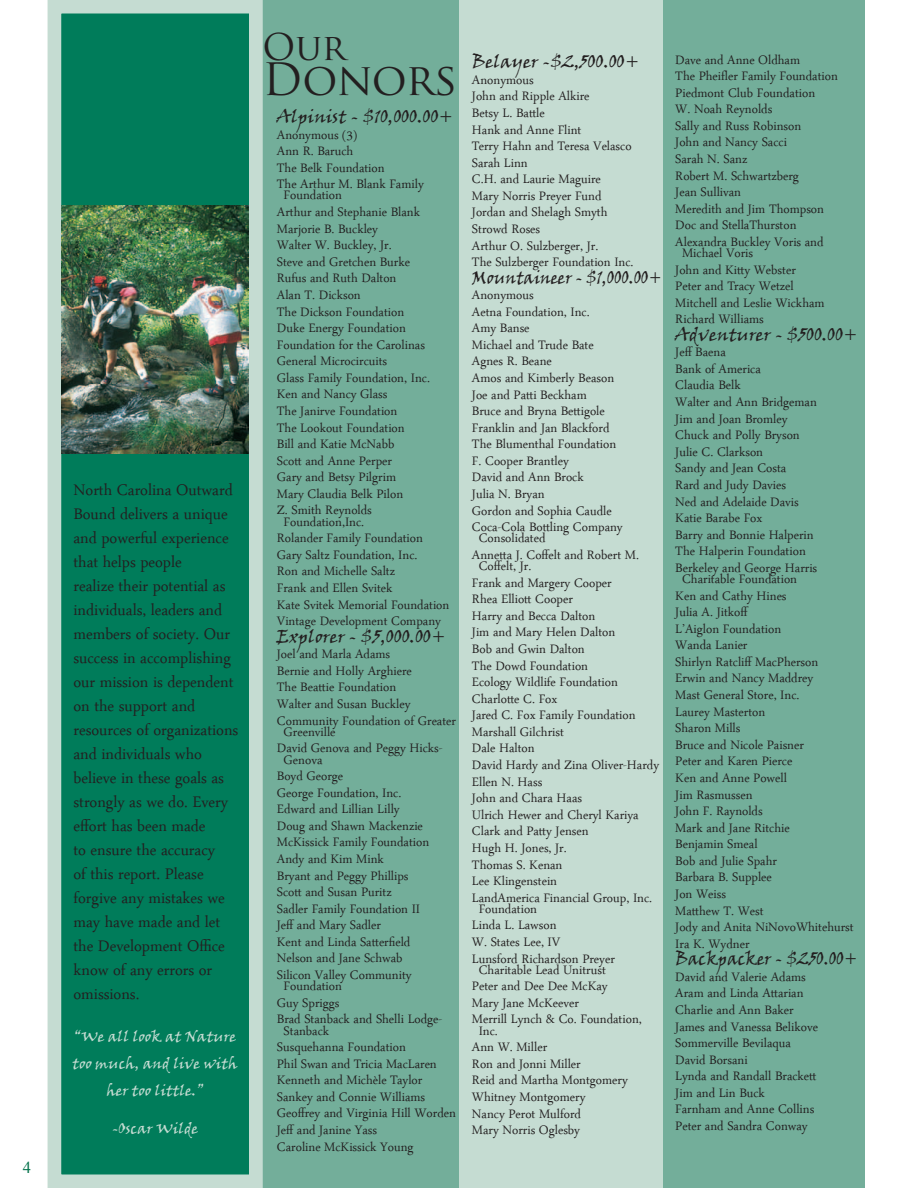
<style>
.page{position:relative;width:918px;height:1188px;background:#fff}
.page>*{position:absolute;margin:0;border:0;box-sizing:border-box;transform-origin:0 0}
.t1{font:43.5px "Trajan Pro";letter-spacing:-.015em;color:#231f20}
.t2{font:36px "Trajan Pro";color:#231f20}
.t3{font:22.5px/24px "Arabic Typesetting";color:#231f20}
.t4{font:18px/16.6px "Arabic Typesetting";color:#231f20}
.t5{font:18px "Viner Hand ITC";color:#231f20}
.t6{font:18px "Viner Hand ITC";color:#231f20;scale:.92 1}
.t7{font:18px "Viner Hand ITC";color:#231f20;scale:.94 1}
.t8{font:16.5px "Times New Roman";color:#007049}
.t9{font:15px/27px "Viner Hand ITC";color:#c5dcd2;text-align:center}
</style>
<div class="page">
<div style="left:662px;top:0;width:203px;height:1188px;background:#73ae9a"></div>
<div style="left:256px;top:0;width:203px;height:1188px;background:#73ae9a"></div>
<div style="left:459px;top:0;width:203px;height:1188px;background:#c5dcd2"></div>
<div style="left:55px;top:7px;width:201px;height:1174px;background:#007c5a"></div>
<div style="left:48px;top:0;width:214px;height:1188px;border:14px solid #c5dcd2"></div>
<img style="left:61px;top:205px;width:187px;height:248px">
<p class="t8" style="left:23px;top:1156px;width:10px">4</p>
<p class="t3" style="left:74px;top:480px;width:166px">North Carolina Outward<br>Bound delivers a unique and powerful experience that helps people<br>realize their potential as individuals, leaders and members of society. Our success in accomplishing our mission is dependent on the support and resources of organizations and individuals who believe in these goals as strongly as we do. Every effort has been made<br>to ensure the accuracy<br>of this report. Please forgive any mistakes we may have made and let the Development Office know of any errors or omissions.</p>
<p class="t9" style="left:73px;top:1022px;width:167px">“We all look at Nature too much, and live with her too little.”</p>
<p class="t9" style="left:112px;top:1114px;width:88px">-Oscar Wilde</p>
<h2 class="t2" style="left:262px;top:24px;width:85px">Our</h2>
<h1 class="t1" style="left:262px;top:51px;width:197px">Donors</h1>
<p class="t5" style="left:277px;top:105px;width:178px">Alpinist - $10,000.00+</p>
<p class="t4" style="left:277px;top:128px;width:148px">Anonymous (3)<br>Ann R. Baruch<br>The Belk Foundation<br>The Arthur M. Blank Family</p>
<p class="t4" style="left:277px;top:189px;width:155px;text-indent:7px">Foundation<br>Arthur and Stephanie Blank<br>Marjorie B. Buckley<br>Walter W. Buckley, Jr.<br>Steve and Gretchen Burke<br>Rufus and Ruth Dalton<br>Alan T. Dickson<br>The Dickson Foundation<br>Duke Energy Foundation<br>Foundation for the Carolinas<br>General Microcircuits<br>Glass Family Foundation, Inc.<br>Ken and Nancy Glass<br>The Janirve Foundation<br>The Lookout Foundation<br>Bill and Katie McNabb<br>Scott and Anne Perper<br>Gary and Betsy Pilgrim<br>Mary Claudia Belk Pilon<br>Z. Smith Reynolds</p>
<p class="t4" style="left:277px;top:515px;width:174px;text-indent:7px">Foundation,Inc.<br>Rolander Family Foundation<br>Gary Saltz Foundation, Inc.<br>Ron and Michelle Saltz<br>Frank and Ellen Svitek<br>Kate Svitek Memorial Foundation<br>Vintage Development Company</p>
<p class="t5" style="left:277px;top:625px;width:171px">Explorer - $5,000.00+</p>
<p class="t4" style="left:277px;top:647px;width:181px">Joel and Marla Adams<br>Bernie and Holly Arghiere<br>The Beattie Foundation<br>Walter and Susan Buckley<br>Community Foundation of Greater</p>
<p class="t4" style="left:277px;top:725px;width:167px;text-indent:7px">Greenville<br>David Genova and Peggy Hicks-</p>
<p class="t4" style="left:277px;top:753px;width:154px;text-indent:7px">Genova<br>Boyd George<br>George Foundation, Inc.<br>Edward and Lillian Lilly<br>Doug and Shawn Mackenzie<br>McKissick Family Foundation<br>Andy and Kim Mink<br>Bryant and Peggy Phillips<br>Scott and Susan Puritz<br>Sadler Family Foundation II<br>Jeff and Mary Sadler<br>Kent and Linda Satterfield<br>Nelson and Jane Schwab<br>Silicon Valley Community</p>
<p class="t4" style="left:277px;top:979px;width:167px;text-indent:7px">Foundation<br>Guy Spriggs<br>Brad Stanback and Shelli Lodge-</p>
<p class="t4" style="left:277px;top:1024px;width:181px;text-indent:7px">Stanback<br>Susquehanna Foundation<br>Phil Swan and Tricia MacLaren<br>Kenneth and Michèle Taylor<br>Sankey and Connie Williams<br>Geoffrey and Virginia Hill Worden<br>Jeff and Janine Yass<br>Caroline McKissick Young</p>
<p class="t5" style="left:472px;top:50px;width:169px">Belayer -$2,500.00+</p>
<p class="t4" style="left:472px;top:73px;width:163px">Anonymous<br>John and Ripple Alkire<br>Betsy L. Battle<br>Hank and Anne Flint<br>Terry Hahn and Teresa Velasco<br>Sarah Linn<br>C.H. and Laurie Maguire<br>Mary Norris Preyer Fund<br>Jordan and Shelagh Smyth<br>Strowd Roses<br>Arthur O. Sulzberger, Jr.<br>The Sulzberger Foundation Inc.</p>
<p class="t6" style="left:472px;top:266px;width:208px">Mountaineer - $1,000.00+</p>
<p class="t4" style="left:472px;top:288px;width:152px">Anonymous<br>Aetna Foundation, Inc.<br>Amy Banse<br>Michael and Trude Bate<br>Agnes R. Beane<br>Amos and Kimberly Beason<br>Joe and Patti Beckham<br>Bruce and Bryna Bettigole<br>Franklin and Jan Blackford<br>The Blumenthal Foundation<br>F. Cooper Brantley<br>David and Ann Brock<br>Julia N. Bryan<br>Gordon and Sophia Caudle<br>Coca-Cola Bottling Company</p>
<p class="t4" style="left:472px;top:531px;width:169px;text-indent:7px">Consolidated<br>Annetta J. Coffelt and Robert M.</p>
<p class="t4" style="left:472px;top:559px;width:189px;text-indent:7px">Coffelt, Jr.<br>Frank and Margery Cooper<br>Rhea Elliott Cooper<br>Harry and Becca Dalton<br>Jim and Mary Helen Dalton<br>Bob and Gwin Dalton<br>The Dowd Foundation<br>Ecology Wildlife Foundation<br>Charlotte C. Fox<br>Jared C. Fox Family Foundation<br>Marshall Gilchrist<br>Dale Halton<br>David Hardy and Zina Oliver-Hardy<br>Ellen N. Hass<br>John and Chara Haas<br>Ulrich Hewer and Cheryl Kariya<br>Clark and Patty Jensen<br>Hugh H. Jones, Jr.<br>Thomas S. Kenan<br>Lee Klingenstein<br>LandAmerica Financial Group, Inc.</p>
<p class="t4" style="left:472px;top:902px;width:144px;text-indent:7px">Foundation<br>Linda L. Lawson<br>W. States Lee, IV<br>Lunsford Richardson Preyer</p>
<p class="t4" style="left:472px;top:963px;width:171px;text-indent:7px">Charitable Lead Unitrust<br>Peter and Dee Dee McKay<br>Mary Jane McKeever<br>Merrill Lynch &amp; Co. Foundation,</p>
<p class="t4" style="left:472px;top:1024px;width:157px;text-indent:7px">Inc.<br>Ann W. Miller<br>Ron and Jonni Miller<br>Reid and Martha Montgomery<br>Whitney Montgomery<br>Nancy Perot Mulford<br>Mary Norris Oglesby</p>
<p class="t4" style="left:675px;top:53px;width:164px">Dave and Anne Oldham<br>The Pheifler Family Foundation<br>Piedmont Club Foundation<br>W. Noah Reynolds<br>Sally and Russ Robinson<br>John and Nancy Sacci<br>Sarah N. Sanz<br>Robert M. Schwartzberg<br>Jean Sullivan<br>Meredith and Jim Thompson<br>Doc and StellaThurston<br>Alexandra Buckley Voris and</p>
<p class="t4" style="left:675px;top:246px;width:151px;text-indent:7px">Michael Voris<br>John and Kitty Webster<br>Peter and Tracy Wetzel<br>Mitchell and Leslie Wickham<br>Richard Williams</p>
<p class="t5" style="left:675px;top:323px;width:184px">Adventurer - $500.00+</p>
<p class="t4" style="left:675px;top:345px;width:143px">Jeff Baena<br>Bank of America<br>Claudia Belk<br>Walter and Ann Bridgeman<br>Jim and Joan Bromley<br>Chuck and Polly Bryson<br>Julie C. Clarkson<br>Sandy and Jean Costa<br>Rard and Judy Davies<br>Ned and Adelaide Davis<br>Katie Barabe Fox<br>Barry and Bonnie Halperin<br>The Halperin Foundation<br>Berkeley and George Harris</p>
<p class="t4" style="left:675px;top:572px;width:180px;text-indent:7px">Charitable Foundation<br>Ken and Cathy Hines<br>Julia A. Jitkoff<br>L’Aiglon Foundation<br>Wanda Lanier<br>Shirlyn Ratcliff MacPherson<br>Erwin and Nancy Maddrey<br>Mast General Store, Inc.<br>Laurey Masterton<br>Sharon Mills<br>Bruce and Nicole Paisner<br>Peter and Karen Pierce<br>Ken and Anne Powell<br>Jim Rasmussen<br>John F. Raynolds<br>Mark and Jane Ritchie<br>Benjamin Smeal<br>Bob and Julie Spahr<br>Barbara B. Supplee<br>Jon Weiss<br>Matthew T. West<br>Jody and Anita NiNovoWhitehurst<br>Ira K. Wydner</p>
<p class="t7" style="left:675px;top:947px;width:196px">Backpacker - $250.00+</p>
<p class="t4" style="left:675px;top:970px;width:144px">David and Valerie Adams<br>Aram and Linda Attarian<br>Charlie and Ann Baker<br>James and Vanessa Belikove<br>Sommerville Bevilaqua<br>David Borsani<br>Lynda and Randall Brackett<br>Jim and Lin Buck<br>Farnham and Anne Collins<br>Peter and Sandra Conway</p>
</div>
